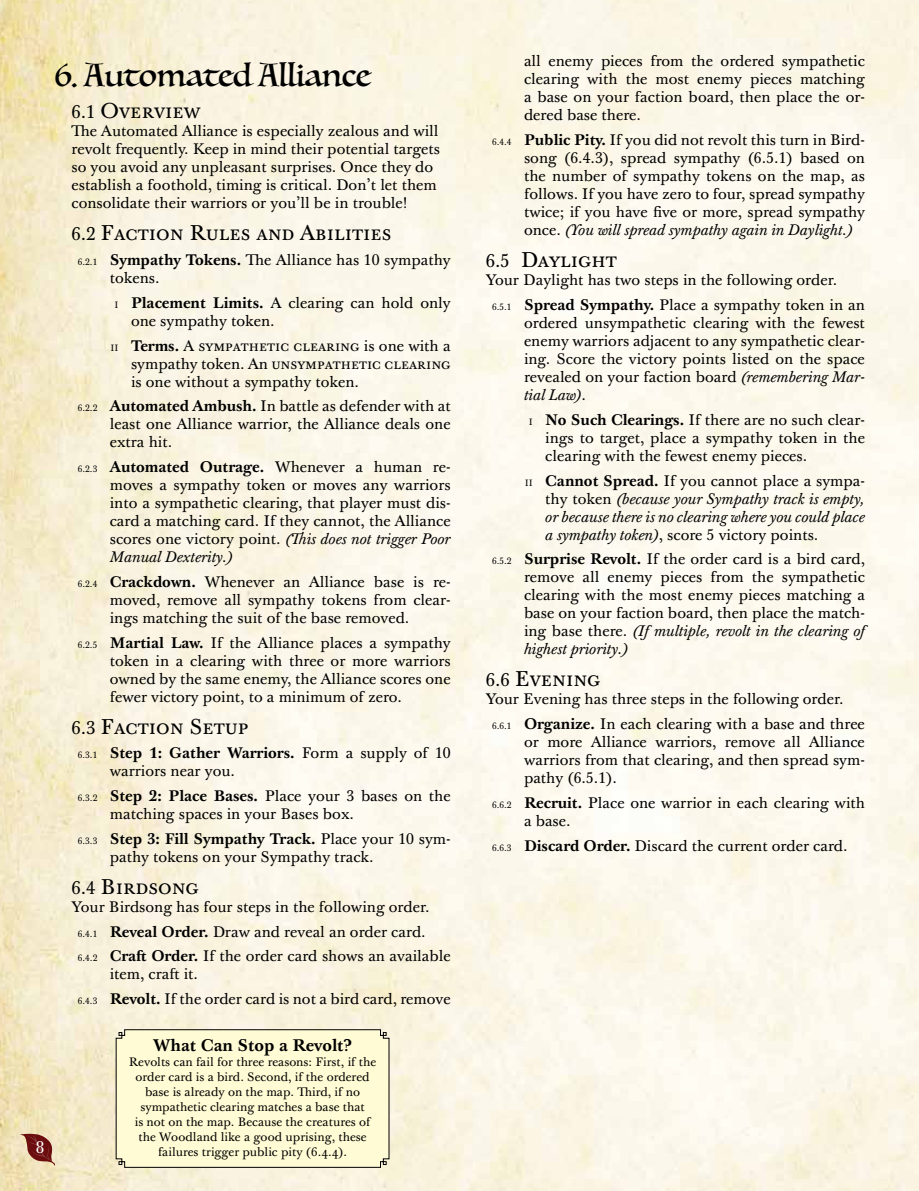
<style>
.page{position:relative;width:919px;height:1191px;background:#fff}
.page>*{position:absolute;margin:0;border:0;box-sizing:border-box;transform-origin:0 0}
.t1{font:31.5px "Luminari";color:#000}
.t2{font:21px "Baskerville Ten Pro";color:#000}
.t3{font:700 16.5px "Baskerville Ten Pro";color:#000}
.t4{font:16.5px "Baskerville Ten Pro";color:#fff}
.t5{font:15px/18px "Baskerville Ten Pro";color:#000;text-align:justify}
.t6{font:italic 15px/18px "Baskerville Ten Pro";color:#000;text-align:justify}
.t7{font:12px/15px "Baskerville Ten Pro";color:#000;text-align:center}
.s1{font-size:18px}
.s2{font-size:9px}
.s3{font-weight:700}
.s4{font-style:italic}
.s5{font-style:normal;font-size:9px}
.s6{font-weight:700;font-style:normal}
.s7{font-style:normal}
</style>
<div class="page">
<img style="left:0;top:0;width:918px;height:1191px">
<svg style="left:19px;top:1133px;width:35px;height:33px"></svg>
<div style="left:115px;top:1029px;width:275px;height:139px;background:#fffcd5"></div>
<p class="t4" style="left:36px;top:1137px;width:10px">8</p>
<h1 class="t1" style="left:54px;top:48px;width:317px">6. Automated Alliance</h1>
<h2 class="t2" style="left:71px;top:98px;width:130px"><span class="s1">6.1</span> Overview</h2>
<p class="t5" style="left:71px;top:123px;width:370px;text-align:left">The Automated Alliance is especially zealous and will revolt frequently. Keep in mind their potential targets so you avoid any unpleasant surprises. Once they do establish a foothold, timing is critical. Don’t let them consolidate their warriors or you’ll be in trouble!</p>
<h2 class="t2" style="left:71px;top:220px;width:321px"><span class="s1">6.2</span> Faction Rules and Abilities</h2>
<p class="t5" style="left:110px;top:251px;width:342px;text-indent:-32px"><span class="s2">6.2.1</span> <span class="s3">Sympathy Tokens.</span> The Alliance has 10 sympathy tokens.</p>
<p class="t5" style="left:131px;top:294px;width:321px;text-indent:-16px"><span class="s2">I</span> <span class="s3">Placement Limits.</span> A clearing can hold only one sympathy token.</p>
<p class="t5" style="left:131px;top:337px;width:321px;text-indent:-20px"><span class="s2">II</span> <span class="s3">Terms.</span> A sympathetic clearing is one with a sympathy token. An unsympathetic clearing is one without a sympathy token.</p>
<p class="t5" style="left:110px;top:398px;width:342px;text-indent:-32px"><span class="s2">6.2.2</span> <span class="s3">Automated Ambush.</span> In battle as defender with at least one Alliance warrior, the Alliance deals one extra hit.</p>
<p class="t5" style="left:110px;top:458px;width:342px;text-indent:-32px"><span class="s2">6.2.3</span> <span class="s3">Automated Outrage.</span> Whenever a human re&shy;moves a sympathy token or moves any warriors into a sympathetic clearing, that player must dis&shy;card a matching card. If they cannot, the Alliance scores one victory point. <span class="s4">(This does not trigger Poor Manual Dexterity.)</span></p>
<p class="t5" style="left:110px;top:573px;width:342px;text-indent:-32px"><span class="s2">6.2.4</span> <span class="s3">Crackdown.</span> Whenever an Alliance base is re&shy;moved, remove all sympathy tokens from clear&shy;ings matching the suit of the base removed.</p>
<p class="t5" style="left:110px;top:634px;width:342px;text-indent:-32px"><span class="s2">6.2.5</span> <span class="s3">Martial Law.</span> If the Alliance places a sympathy token in a clearing with three or more warriors owned by the same enemy, the Alliance scores one fewer victory point, to a minimum of zero.</p>
<h2 class="t2" style="left:71px;top:714px;width:179px"><span class="s1">6.3</span> Faction Setup</h2>
<p class="t5" style="left:110px;top:745px;width:342px;text-indent:-32px"><span class="s2">6.3.1</span> <span class="s3">Step 1: Gather Warriors.</span> Form a supply of 10 warriors near you.</p>
<p class="t5" style="left:110px;top:787px;width:342px;text-indent:-32px"><span class="s2">6.3.2</span> <span class="s3">Step 2: Place Bases.</span> Place your 3 bases on the matching spaces in your Bases box.</p>
<p class="t5" style="left:110px;top:830px;width:342px;text-indent:-32px"><span class="s2">6.3.3</span> <span class="s3">Step 3: Fill Sympathy Track.</span> Place your 10 sym&shy;pathy tokens on your Sympathy track.</p>
<h2 class="t2" style="left:71px;top:874px;width:129px"><span class="s1">6.4</span> Birdsong</h2>
<p class="t5" style="left:78px;top:895px;width:374px;line-height:24.8px;text-align:left;text-indent:-6px">Your Birdsong has four steps in the following order.<br><span class="s2">6.4.1</span> <span class="s3">Reveal Order.</span> Draw and reveal an order card.<br><span class="s2">6.4.2</span> <span class="s3">Craft Order.</span> If the order card shows an available</p>
<p class="t5" style="left:78px;top:962px;width:374px;line-height:24.8px;text-indent:32px">item, craft it.<br><span class="s2">6.4.3</span> <span class="s3">Revolt.</span> If the order card is not a bird card, remove</p>
<p class="t3" style="left:153px;top:1034px;width:200px">What Can Stop a Revolt?</p>
<p class="t7" style="left:129px;top:1054px;width:249px">Revolts can fail for three reasons: First, if the order card is a bird. Second, if the ordered base is already on the map. Third, if no sympathetic clearing matches a base that<br>is not on the map. Because the creatures of the Woodland like a good uprising, these failures trigger public pity (6.4.4).</p>
<p class="t5" style="left:524px;top:53px;width:342px">all enemy pieces from the ordered sympathetic clearing with the most enemy pieces matching a base on your faction board, then place the or&shy;dered base there.</p>
<p class="t5" style="left:524px;top:132px;width:342px;text-indent:-32px"><span class="s2">6.4.4</span> <span class="s3">Public Pity.</span> If you did not revolt this turn in Bird&shy;song (6.4.3), spread sympathy (6.5.1) based on the number of sympathy tokens on the map, as follows. If you have zero to four, spread sympathy twice; if you have five or more, spread sympathy once. <span class="s4">(You will spread sympathy again in Daylight.)</span></p>
<h2 class="t2" style="left:485px;top:247px;width:133px"><span class="s1">6.5</span> Daylight</h2>
<p class="t5" style="left:492px;top:268px;width:374px;line-height:24.8px;text-indent:-6px">Your Daylight has two steps in the following order.<br><span class="s2">6.5.1</span> <span class="s3">Spread Sympathy.</span> Place a sympathy token in an</p>
<p class="t5" style="left:524px;top:314px;width:342px">ordered unsympathetic clearing with the fewest enemy warriors adjacent to any sympathetic clear&shy;ing. Score the victory points listed on the space revealed on your faction board <span class="s4">(remembering Mar&shy;tial Law)</span>.</p>
<p class="t5" style="left:545px;top:411px;width:321px;text-indent:-16px"><span class="s2">I</span> <span class="s3">No Such Clearings.</span> If there are no such clear&shy;ings to target, place a sympathy token in the clearing with the fewest enemy pieces.</p>
<p class="t6" style="left:545px;top:472px;width:321px;text-indent:-20px"><span class="s5">II</span> <span class="s6">Cannot Spread.</span> <span class="s7">If you cannot place a sympa&shy;thy token</span> (because your Sympathy track is empty, or because there is no clearing where you could place a sympathy token)<span class="s7">, score 5 victory points.</span></p>
<p class="t5" style="left:524px;top:551px;width:342px;text-indent:-32px"><span class="s2">6.5.2</span> <span class="s3">Surprise Revolt.</span> If the order card is a bird card, remove all enemy pieces from the sympathetic clearing with the most enemy pieces matching a base on your faction board, then place the match&shy;ing base there. <span class="s4">(If multiple, revolt in the clearing of highest priority.)</span></p>
<h2 class="t2" style="left:485px;top:666px;width:116px"><span class="s1">6.6</span> Evening</h2>
<p class="t5" style="left:492px;top:687px;width:374px;line-height:24.8px;text-indent:-6px">Your Evening has three steps in the following order.<br><span class="s2">6.6.1</span> <span class="s3">Organize.</span> In each clearing with a base and three</p>
<p class="t5" style="left:524px;top:733px;width:342px">or more Alliance warriors, remove all Alliance warriors from that clearing, and then spread sym&shy;pathy (6.5.1).</p>
<p class="t5" style="left:524px;top:794px;width:342px;text-indent:-32px"><span class="s2">6.6.2</span> <span class="s3">Recruit.</span> Place one warrior in each clearing with a base.</p>
<p class="t5" style="left:492px;top:837px;width:357px"><span class="s2">6.6.3</span> <span class="s3">Discard Order.</span> Discard the current order card.</p>
</div>
